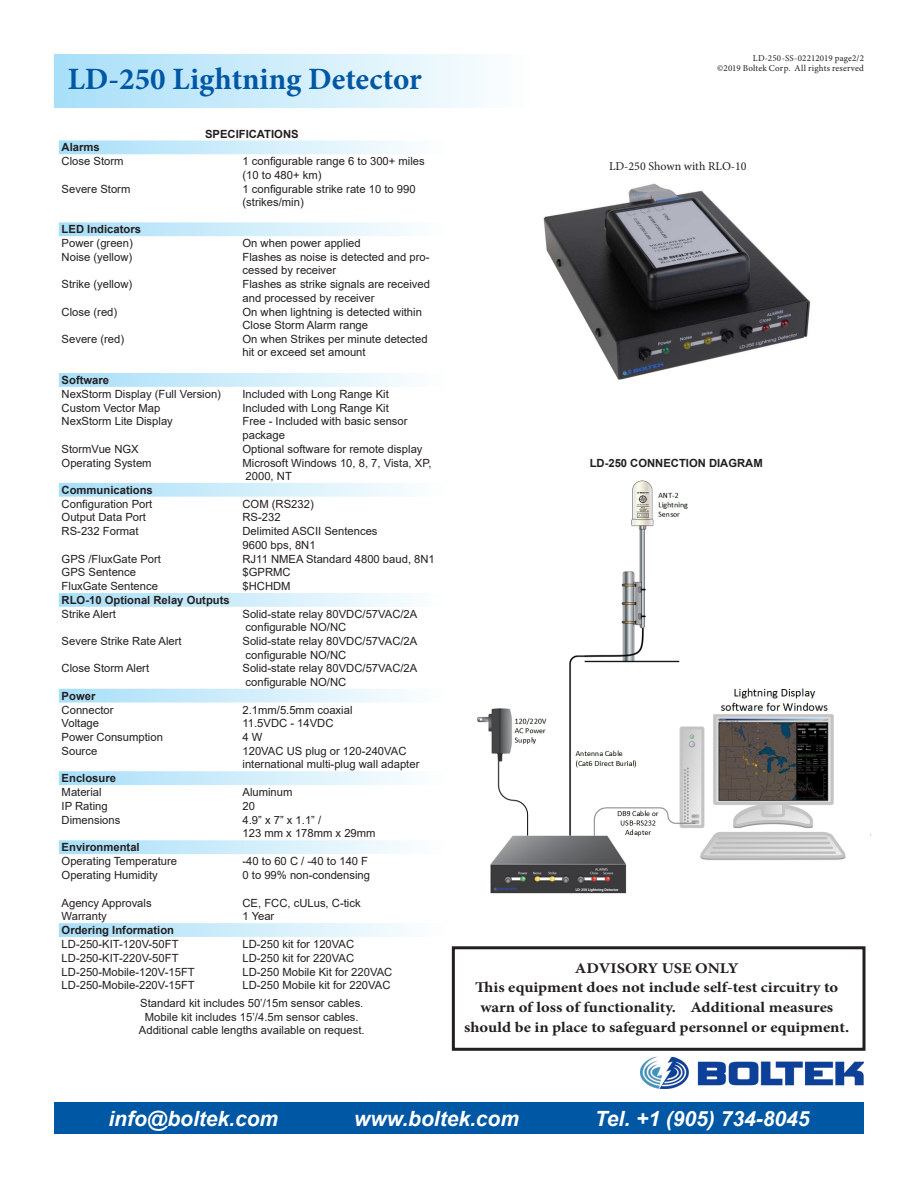
<style>
.page{position:relative;width:918px;height:1188px;background:#fff}
.page>*{position:absolute;margin:0;border:0;box-sizing:border-box;transform-origin:0 0}
.t1{font:700 31.05px "Minion Pro";color:#0057a4}
.t2{font:italic 700 21px "Arial";color:#fff}
.t3{font:700 14.85px/19.8px "Minion Pro";color:#231f20;text-align:center;scale:1.11 1}
.t4{font:12px "Minion Pro";color:#231f20}
.t5{font:11.25px/13.5px "Arial";color:#231f20}
.t6{font:700 11.25px "Arial";color:#231f20}
.t7{font:9px/10.8px "Minion Pro";letter-spacing:.02em;color:#231f20;text-align:right}
</style>
<div class="page">
<div style="left:54px;top:1102px;width:810px;height:32px;background:#0057a4"></div>
<div style="left:54px;top:54px;width:476px;height:54px;background:linear-gradient(to right,#a8dff8,#fdfefe)"></div>
<img style="left:640px;top:1057px;width:224px;height:32px">
<div style="left:452px;top:946px;width:414px;height:105px;border:3px solid #231f20"></div>
<svg style="left:59px;top:140px;width:347px;height:797px"></svg>
<hr style="left:238px;top:154px;width:3px;height:28px;background:#fff">
<hr style="left:238px;top:182px;width:3px;height:40px;background:#fff">
<hr style="left:238px;top:236px;width:3px;height:14px;background:#fff">
<hr style="left:238px;top:250px;width:3px;height:27px;background:#fff">
<hr style="left:238px;top:277px;width:3px;height:28px;background:#fff">
<hr style="left:238px;top:305px;width:3px;height:27px;background:#fff">
<hr style="left:238px;top:332px;width:3px;height:27px;background:#fff">
<hr style="left:238px;top:359px;width:3px;height:14px;background:#fff">
<hr style="left:238px;top:387px;width:3px;height:14px;background:#fff">
<svg style="left:238px;top:401px;width:3px;height:13px"></svg>
<hr style="left:238px;top:414px;width:3px;height:28px;background:#fff">
<hr style="left:238px;top:442px;width:3px;height:14px;background:#fff">
<hr style="left:238px;top:456px;width:3px;height:27px;background:#fff">
<svg style="left:238px;top:497px;width:3px;height:13px"></svg>
<hr style="left:238px;top:510px;width:3px;height:14px;background:#fff">
<hr style="left:238px;top:524px;width:3px;height:28px;background:#fff">
<svg style="left:238px;top:552px;width:3px;height:13px"></svg>
<hr style="left:238px;top:565px;width:3px;height:14px;background:#fff">
<hr style="left:238px;top:579px;width:3px;height:14px;background:#fff">
<hr style="left:238px;top:607px;width:3px;height:27px;background:#fff">
<hr style="left:238px;top:634px;width:3px;height:27px;background:#fff">
<hr style="left:238px;top:661px;width:3px;height:28px;background:#fff">
<svg style="left:238px;top:703px;width:3px;height:13px"></svg>
<hr style="left:238px;top:716px;width:3px;height:14px;background:#fff">
<hr style="left:238px;top:730px;width:3px;height:14px;background:#fff">
<hr style="left:238px;top:744px;width:3px;height:27px;background:#fff">
<hr style="left:238px;top:785px;width:3px;height:14px;background:#fff">
<hr style="left:238px;top:799px;width:3px;height:14px;background:#fff">
<svg style="left:238px;top:813px;width:3px;height:13px"></svg>
<hr style="left:238px;top:826px;width:3px;height:14px;background:#fff">
<hr style="left:238px;top:854px;width:3px;height:14px;background:#fff">
<hr style="left:238px;top:868px;width:3px;height:14px;background:#fff">
<hr style="left:238px;top:882px;width:3px;height:14px;background:#fff">
<svg style="left:238px;top:896px;width:3px;height:13px"></svg>
<hr style="left:238px;top:909px;width:3px;height:14px;background:#fff">
<img style="left:477px;top:480px;width:369px;height:413px">
<img style="left:543px;top:183px;width:268px;height:197px">
<p class="t1" style="left:68px;top:57px;width:355px">LD-250 Lightning Detector</p>
<p class="t6" style="left:205px;top:126px;width:95px">SPECIFICATIONS</p>
<p class="t6" style="left:62px;top:140px;width:40px">Alarms</p>
<p class="t5" style="left:62px;top:154px;width:63px">Close Storm</p>
<p class="t5" style="left:243px;top:154px;width:184px">1 configurable range 6 to 300+ miles (10 to 480+ km)</p>
<p class="t5" style="left:62px;top:182px;width:70px">Severe Storm</p>
<p class="t5" style="left:243px;top:182px;width:175px">1 configurable strike rate 10 to 990 (strikes/min)</p>
<p class="t6" style="left:62px;top:222px;width:81px">LED Indicators</p>
<p class="t5" style="left:62px;top:236px;width:73px">Power (green)</p>
<p class="t5" style="left:243px;top:236px;width:120px">On when power applied</p>
<p class="t5" style="left:62px;top:250px;width:72px">Noise (yellow)</p>
<p class="t5" style="left:243px;top:250px;width:188px">Flashes as noise is detected and pro&shy;cessed by receiver</p>
<p class="t5" style="left:62px;top:278px;width:72px">Strike (yellow)</p>
<p class="t5" style="left:243px;top:278px;width:189px">Flashes as strike signals are received and processed by receiver</p>
<p class="t5" style="left:62px;top:305px;width:57px">Close (red)</p>
<p class="t5" style="left:243px;top:305px;width:181px">On when lightning is detected within<br>Close Storm Alarm range</p>
<p class="t5" style="left:62px;top:332px;width:64px">Severe (red)</p>
<p class="t5" style="left:243px;top:332px;width:187px">On when Strikes per minute detected hit or exceed set amount</p>
<p class="t6" style="left:62px;top:372px;width:49px">Software</p>
<p class="t5" style="left:62px;top:387px;width:161px">NexStorm Display (Full Version)</p>
<p class="t5" style="left:243px;top:387px;width:148px">Included with Long Range Kit</p>
<p class="t5" style="left:62px;top:401px;width:100px">Custom Vector Map</p>
<p class="t5" style="left:243px;top:401px;width:148px">Included with Long Range Kit</p>
<p class="t5" style="left:62px;top:415px;width:113px">NexStorm Lite Display</p>
<p class="t5" style="left:243px;top:415px;width:167px">Free - Included with basic sensor package</p>
<p class="t5" style="left:62px;top:442px;width:79px">StormVue NGX</p>
<p class="t5" style="left:243px;top:442px;width:182px">Optional software for remote display</p>
<p class="t5" style="left:62px;top:456px;width:92px">Operating System</p>
<p class="t5" style="left:243px;top:456px;width:191px">Microsoft Windows 10, 8, 7, Vista, XP,</p>
<p class="t5" style="left:246px;top:469px;width:48px">2000, NT</p>
<p class="t6" style="left:62px;top:482px;width:93px">Communications</p>
<p class="t5" style="left:62px;top:497px;width:92px">Configuration Port</p>
<p class="t5" style="left:243px;top:497px;width:73px">COM (RS232)</p>
<p class="t5" style="left:62px;top:511px;width:86px">Output Data Port</p>
<p class="t5" style="left:243px;top:511px;width:40px">RS-232</p>
<p class="t5" style="left:62px;top:525px;width:78px">RS-232 Format</p>
<p class="t5" style="left:243px;top:525px;width:137px">Delimited ASCII Sentences</p>
<p class="t5" style="left:243px;top:538px;width:75px">9600 bps, 8N1</p>
<p class="t5" style="left:62px;top:552px;width:101px">GPS /FluxGate Port</p>
<p class="t5" style="left:243px;top:552px;width:194px">RJ11 NMEA Standard 4800 baud, 8N1</p>
<p class="t5" style="left:62px;top:566px;width:76px">GPS Sentence</p>
<p class="t5" style="left:243px;top:566px;width:50px">$GPRMC</p>
<p class="t5" style="left:62px;top:579px;width:98px">FluxGate Sentence</p>
<p class="t5" style="left:243px;top:579px;width:50px">$HCHDM</p>
<p class="t6" style="left:62px;top:592px;width:170px">RLO-10 Optional Relay Outputs</p>
<p class="t5" style="left:62px;top:607px;width:56px">Strike Alert</p>
<p class="t5" style="left:243px;top:607px;width:176px">Solid-state relay 80VDC/57VAC/2A</p>
<p class="t5" style="left:246px;top:621px;width:102px">configurable NO/NC</p>
<p class="t5" style="left:62px;top:634px;width:122px">Severe Strike Rate Alert</p>
<p class="t5" style="left:243px;top:634px;width:176px">Solid-state relay 80VDC/57VAC/2A</p>
<p class="t5" style="left:246px;top:648px;width:102px">configurable NO/NC</p>
<p class="t5" style="left:62px;top:662px;width:89px">Close Storm Alert</p>
<p class="t5" style="left:243px;top:662px;width:176px">Solid-state relay 80VDC/57VAC/2A</p>
<p class="t5" style="left:246px;top:675px;width:102px">configurable NO/NC</p>
<p class="t6" style="left:62px;top:688px;width:35px">Power</p>
<p class="t5" style="left:62px;top:703px;width:53px">Connector</p>
<p class="t5" style="left:243px;top:703px;width:112px">2.1mm/5.5mm coaxial</p>
<p class="t5" style="left:62px;top:717px;width:39px">Voltage</p>
<p class="t5" style="left:243px;top:717px;width:93px">11.5VDC - 14VDC</p>
<p class="t5" style="left:62px;top:730px;width:103px">Power Consumption</p>
<p class="t5" style="left:243px;top:730px;width:22px">4 W</p>
<p class="t5" style="left:62px;top:744px;width:37px">Source</p>
<p class="t5" style="left:243px;top:744px;width:166px">120VAC US plug or 120-240VAC</p>
<p class="t5" style="left:243px;top:758px;width:178px">international multi-plug wall adapter</p>
<p class="t6" style="left:62px;top:770px;width:56px">Enclosure</p>
<p class="t5" style="left:62px;top:785px;width:42px">Material</p>
<p class="t5" style="left:243px;top:785px;width:52px">Aluminum</p>
<p class="t5" style="left:62px;top:799px;width:48px">IP Rating</p>
<p class="t5" style="left:243px;top:799px;width:14px">20</p>
<p class="t5" style="left:62px;top:813px;width:60px">Dimensions</p>
<p class="t5" style="left:243px;top:813px;width:80px">4.9” x 7” x 1.1” /</p>
<p class="t5" style="left:243px;top:827px;width:135px">123 mm x 178mm x 29mm</p>
<p class="t6" style="left:62px;top:839px;width:80px">Environmental</p>
<p class="t5" style="left:62px;top:854px;width:117px">Operating Temperature</p>
<p class="t5" style="left:243px;top:854px;width:127px">-40 to 60 C / -40 to 140 F</p>
<p class="t5" style="left:62px;top:868px;width:98px">Operating Humidity</p>
<p class="t5" style="left:243px;top:868px;width:129px">0 to 99% non-condensing</p>
<p class="t5" style="left:62px;top:896px;width:92px">Agency Approvals</p>
<p class="t5" style="left:243px;top:896px;width:120px">CE, FCC, cULus, C-tick</p>
<p class="t5" style="left:62px;top:910px;width:47px">Warranty</p>
<p class="t5" style="left:243px;top:910px;width:33px">1 Year</p>
<p class="t6" style="left:62px;top:922px;width:114px">Ordering Information</p>
<p class="t5" style="left:62px;top:937px;width:118px">LD-250-KIT-120V-50FT</p>
<p class="t5" style="left:243px;top:937px;width:113px">LD-250 kit for 120VAC</p>
<p class="t5" style="left:62px;top:951px;width:118px">LD-250-KIT-220V-50FT</p>
<p class="t5" style="left:243px;top:951px;width:113px">LD-250 kit for 220VAC</p>
<p class="t5" style="left:62px;top:965px;width:135px">LD-250-Mobile-120V-15FT</p>
<p class="t5" style="left:243px;top:965px;width:151px">LD-250 Mobile Kit for 220VAC</p>
<p class="t5" style="left:62px;top:979px;width:135px">LD-250-Mobile-220V-15FT</p>
<p class="t5" style="left:243px;top:979px;width:149px">LD-250 Mobile kit for 220VAC</p>
<p class="t5" style="left:140px;top:996px;width:225px">Standard kit includes 50’/15m sensor cables.</p>
<p class="t5" style="left:145px;top:1010px;width:215px">Mobile kit includes 15’/4.5m sensor cables.</p>
<p class="t5" style="left:139px;top:1023px;width:227px">Additional cable lengths available on request.</p>
<p class="t7" style="left:717px;top:52px;width:148px">LD-250-SS-02212019 page2/2<br>©2019 Boltek Corp. All rights reserved</p>
<p class="t4" style="left:609px;top:158px;width:139px">LD-250 Shown with RLO-10</p>
<p class="t6" style="left:590px;top:455px;width:175px">LD-250 CONNECTION DIAGRAM</p>
<p class="t3" style="left:575px;top:958px;width:149px">ADVISORY USE ONLY</p>
<p class="t3" style="left:464px;top:978px;width:349px">This equipment does not include self-test circuitry to warn of loss of functionality. Additional measures should be in place to safeguard personnel or equipment.</p>
<h2 class="t2" style="left:108px;top:1104px;width:171px">info@boltek.com</h2>
<h2 class="t2" style="left:354px;top:1104px;width:166px">www.boltek.com</h2>
<h2 class="t2" style="left:595px;top:1104px;width:216px">Tel. +1 (905) 734-8045</h2>
</div>
